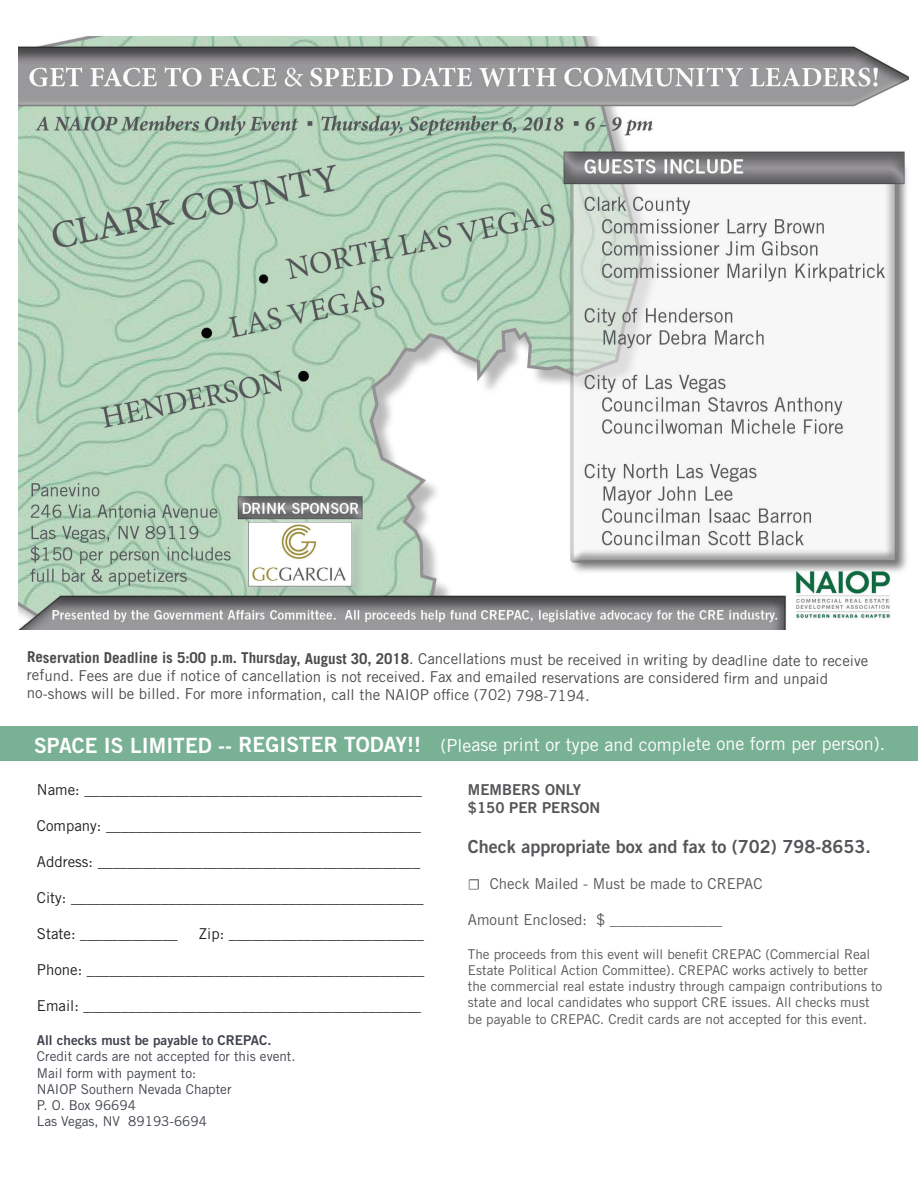
<style>
.page{position:relative;width:918px;height:1188px;background:#fff}
.page>*{position:absolute;margin:0;border:0;box-sizing:border-box;transform-origin:0 0}
.t1{font:18px "Trade Gothic LT Std";letter-spacing:-.005em;color:#fff}
.t2{font:18px "Trade Gothic LT Std Bd 2";color:#555659}
.t3{font:15px "Trade Gothic LT Std";color:#231f20}
.t4{font:15px/17.2px "Trade Gothic LT Std";letter-spacing:-.005em;color:#4c4c4c}
.t5{font:15px "Trade Gothic LT Std";color:#555659}
.t6{font:15px/18px "Trade Gothic LT Std Bd 2";color:#555659}
.t7{font:13.5px/16.2px "Trade Gothic LT Std";color:#555659}
.t8{font:13.5px/16.2px "Trade Gothic LT Std";color:#40444e}
.t9{font:13.5px "Trade Gothic LT Std Bd 2";color:#40444e}
.s1{font-weight:700}
.s2{font-family:"Trade Gothic LT Std Bd 2";font-size:21px}
.s3{font-family:"Minion Pro"}
</style>
<div class="page">
<div style="left:0;top:727px;width:918px;height:34px;background:#79b195"></div>
<img style="left:18px;top:36px;width:890px;height:594px">
<p class="t4" style="left:27px;top:651px;width:843px"><sup>Reservation</sup> <sup>Dea</sup><span class="s1">dline is 5:00 p.m. Thursday, August 30, 2018</span>. Cancellations must be received in writing by deadline date to receive refund. Fees are due if notice of cancellation is not received. Fax and emailed reservations are considered firm and unpaid no-shows will be billed. For more information, call the NAIOP office (702) 798-7194.</p>
<p class="t1" style="left:34px;top:733px;width:853px"><span class="s2">SPACE IS LIMITED -- REGISTER TODAY!!</span> (Please print or type and complete one form per person).</p>
<p class="t3" style="left:37px;top:781px;width:386px">Name: _____________________________________________</p>
<p class="t3" style="left:37px;top:817px;width:386px">Company: __________________________________________</p>
<p class="t3" style="left:37px;top:853px;width:385px">Address: ___________________________________________</p>
<p class="t3" style="left:37px;top:889px;width:388px">City: _______________________________________________</p>
<p class="t3" style="left:37px;top:925px;width:142px">State: _____________</p>
<p class="t3" style="left:199px;top:925px;width:226px">Zip: __________________________</p>
<p class="t3" style="left:37px;top:961px;width:389px">Phone: _____________________________________________</p>
<p class="t3" style="left:37px;top:997px;width:386px">Email: _____________________________________________</p>
<p class="t9" style="left:37px;top:1032px;width:236px">All checks must be payable to CREPAC.</p>
<p class="t8" style="left:37px;top:1048px;width:260px">Credit cards are not accepted for this event.<br>Mail form with payment to:<br>NAIOP Southern Nevada Chapter<br>P. O. Box 96694<br>Las Vegas, NV 89193-6694</p>
<p class="t6" style="left:468px;top:780px;width:134px">MEMBERS ONLY $150 PER PERSON</p>
<p class="t2" style="left:468px;top:835px;width:404px">Check appropriate box and fax to (702) 798-8653.</p>
<p class="t5" style="left:468px;top:874px;width:296px"><span class="s3">☐</span> Check Mailed - Must be made to CREPAC</p>
<p class="t5" style="left:468px;top:910px;width:256px">Amount Enclosed: $ _______________</p>
<p class="t7" style="left:468px;top:946px;width:416px">The proceeds from this event will benefit CREPAC (Commercial Real Estate Political Action Committee). CREPAC works actively to better the commercial real estate industry through campaign contributions to state and local candidates who support CRE issues. All checks must be payable to CREPAC. Credit cards are not accepted for this event.</p>
</div>
